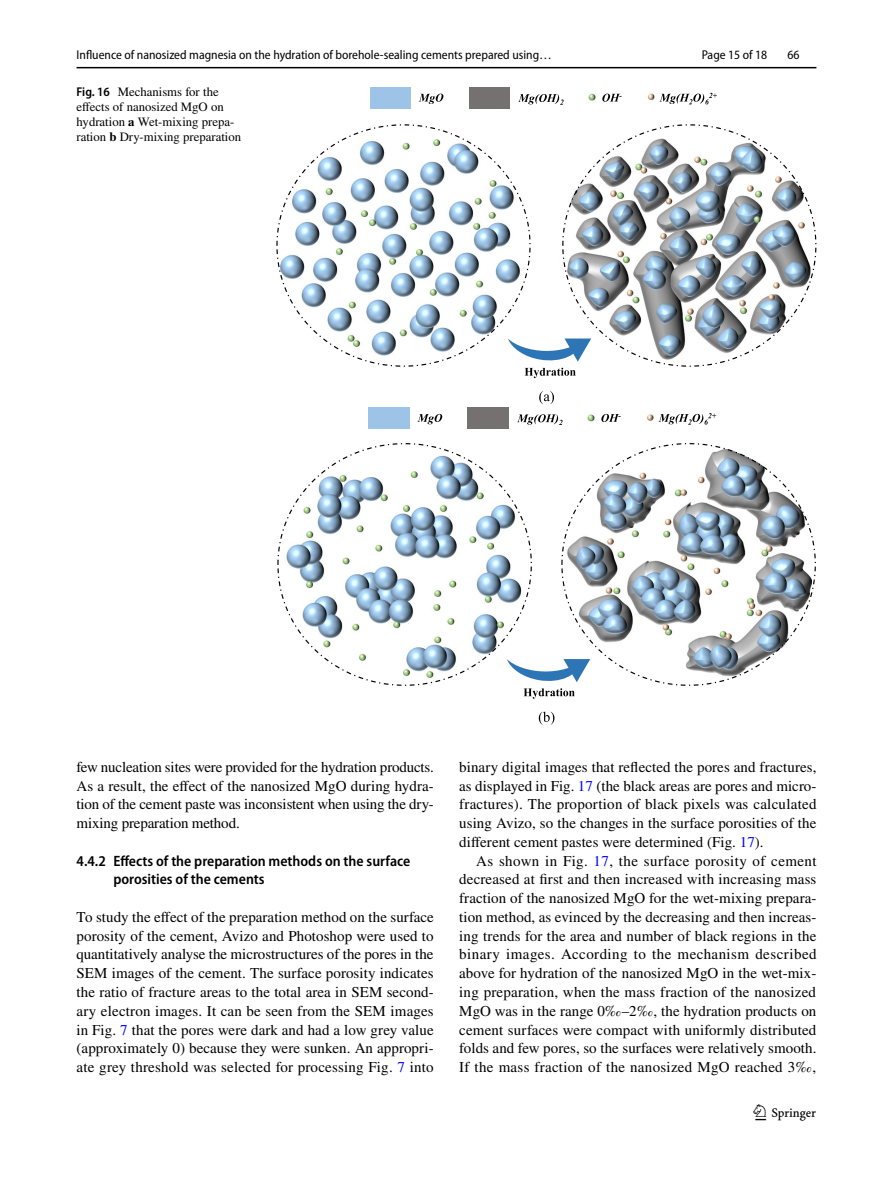
<style>
.page{position:relative;width:893px;height:1187px;background:#fff}
.page>*{position:absolute;margin:0;border:0;box-sizing:border-box;transform-origin:0 0}
.t1{font:22.5px "Springnew Regular 3";color:#000}
.t2{font:15px/18.8px "STIX";letter-spacing:.005em;color:#000;text-align:justify}
.t3{font:600 semi-condensed 15px/18.8px "Myriad Pro";color:#000}
.t4{font:12.75px/15px "STIX";color:#000}
.t5{font:12.75px "Myriad Pro Semi Cn 3";color:#000}
.t6{font:semi-condensed 12.75px "Myriad Pro";color:#000}
.s1{font-family:"Myriad Pro";font-weight:600;font-stretch:semi-condensed}
.s2{font-weight:700}
.s3{color:#00f}
</style>
<div class="page">
<hr style="left:77px;top:67px;width:739px;height:1px;background:#000">
<div style="left:370px;top:87px;width:41px;height:21px;background:#9dc3e6"></div>
<div style="left:469px;top:87px;width:41px;height:21px;background:#767171"></div>
<div style="left:369px;top:407px;width:41px;height:22px;background:#9dc3e6"></div>
<div style="left:468px;top:407px;width:41px;height:22px;background:#767171"></div>
<svg style="left:539px;top:391px;width:15px;height:13px"></svg>
<svg style="left:539px;top:711px;width:15px;height:13px"></svg>
<svg style="left:276px;top:124px;width:255px;height:243px"></svg>
<svg style="left:562px;top:124px;width:254px;height:243px"></svg>
<svg style="left:419px;top:94px;width:24px;height:10px"></svg>
<svg style="left:518px;top:94px;width:46px;height:11px"></svg>
<svg style="left:602px;top:94px;width:20px;height:8px"></svg>
<svg style="left:659px;top:93px;width:58px;height:11px"></svg>
<svg style="left:508px;top:338px;width:83px;height:40px"></svg>
<svg style="left:277px;top:443px;width:255px;height:242px"></svg>
<svg style="left:561px;top:443px;width:255px;height:242px"></svg>
<svg style="left:417px;top:414px;width:25px;height:10px"></svg>
<svg style="left:517px;top:414px;width:46px;height:11px"></svg>
<svg style="left:601px;top:414px;width:20px;height:8px"></svg>
<svg style="left:658px;top:413px;width:58px;height:12px"></svg>
<svg style="left:507px;top:659px;width:83px;height:39px"></svg>
<p class="t5" style="left:77px;top:48px;width:477px">Influence of nanosized magnesia on the hydration of borehole‑sealing cements prepared using…</p>
<p class="t4" style="left:77px;top:85px;width:166px"><span class="s1">Fig. 16</span> Mechanisms for the effects of nanosized MgO on hydration <span class="s2">a</span> Wet-mixing prepa&shy;ration <span class="s2">b</span> Dry-mixing preparation</p>
<p class="t6" style="left:702px;top:48px;width:67px">Page 15 of 18</p>
<p class="t6" style="left:787px;top:48px;width:14px">66</p>
<p class="t2" style="left:77px;top:758px;width:359px">few nucleation sites were provided for the hydration products.<br>As a result, the effect of the nanosized MgO during hydra&shy;tion of the cement paste was inconsistent when using the dry&shy;mixing preparation method.</p>
<p class="t3" style="left:113px;top:851px;width:299px;text-indent:-37px">4.4.2 Effects of the preparation methods on the surface porosities of the cements</p>
<p class="t2" style="left:77px;top:908px;width:359px">To study the effect of the preparation method on the surface porosity of the cement, Avizo and Photoshop were used to quantitatively analyse the microstructures of the pores in the SEM images of the cement. The surface porosity indicates the ratio of fracture areas to the total area in SEM second&shy;ary electron images. It can be seen from the SEM images in Fig. <span class="s3">7</span> that the pores were dark and had a low grey value (approximately 0) because they were sunken. An appropri&shy;ate grey threshold was selected for processing Fig. <span class="s3">7</span> into</p>
<p class="t2" style="left:459px;top:758px;width:359px">binary digital images that reflected the pores and fractures, as displayed in Fig. <span class="s3">17</span> (the black areas are pores and micro&shy;fractures). The proportion of black pixels was calculated using Avizo, so the changes in the surface porosities of the different cement pastes were determined (Fig. <span class="s3">17</span>).</p>
<p class="t2" style="left:459px;top:852px;width:359px;text-indent:17px">As shown in Fig. <span class="s3">17</span>, the surface porosity of cement decreased at first and then increased with increasing mass fraction of the nanosized MgO for the wet-mixing prepara&shy;tion method, as evinced by the decreasing and then increas&shy;ing trends for the area and number of black regions in the binary images. According to the mechanism described above for hydration of the nanosized MgO in the wet-mix&shy;ing preparation, when the mass fraction of the nanosized MgO was in the range 0‰–2‰, the hydration products on cement surfaces were compact with uniformly distributed folds and few pores, so the surfaces were relatively smooth.<br>If the mass fraction of the nanosized MgO reached 3‰,</p>
<h1 class="t1" style="left:755px;top:1104px;width:62px">1 3</h1>
</div>
